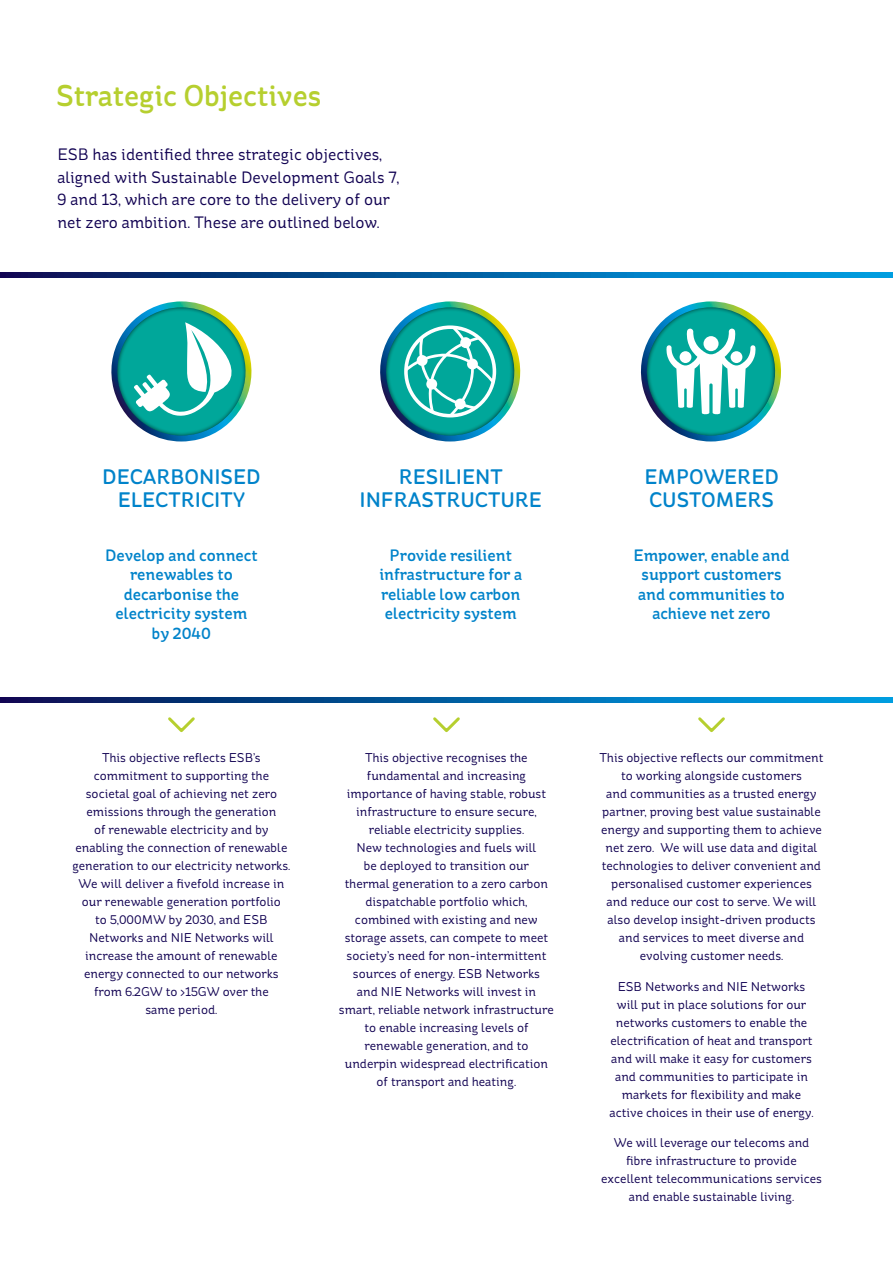
<style>
.page{position:relative;width:893px;height:1263px;background:#fff}
.page>*{position:absolute;margin:0;border:0;box-sizing:border-box;transform-origin:0 0}
.t1{font:500 30px "St Ryde";color:#b6cf2f}
.t2{font:500 21px/22.5px "St Ryde";color:#0083ca;text-align:center}
.t3{font:500 16.5px/19.5px "St Ryde";color:#0083ca;text-align:center}
.t4{font:16.5px/22.5px "St Ryde";color:#110252}
.t5{font:12.75px/18px "St Ryde";color:#110252;text-align:center}
</style>
<div class="page">
<svg style="left:0;top:273px;width:893px;height:4px"></svg>
<svg style="left:0;top:698px;width:893px;height:4px"></svg>
<svg style="left:111px;top:301px;width:141px;height:140px"></svg>
<svg style="left:380px;top:301px;width:141px;height:140px"></svg>
<svg style="left:641px;top:301px;width:140px;height:140px"></svg>
<svg style="left:168px;top:717px;width:27px;height:16px"></svg>
<svg style="left:433px;top:717px;width:27px;height:16px"></svg>
<svg style="left:698px;top:717px;width:27px;height:16px"></svg>
<h2 class="t1" style="left:56px;top:78px;width:267px">Strategic Objectives</h2>
<p class="t4" style="left:57px;top:144px;width:343px">ESB has identified three strategic objectives, aligned with Sustainable Development Goals 7, 9 and 13, which are core to the delivery of our net zero ambition. These are outlined below.</p>
<h3 class="t2" style="left:102px;top:466px;width:160px">DECARBONISED<br>ELECTRICITY</h3>
<p class="t3" style="left:105px;top:546px;width:154px">Develop and connect renewables to decarbonise the electricity system by 2040</p>
<p class="t5" style="left:72px;top:748px;width:219px">This objective reflects ESB’s commitment to supporting the societal goal of achieving net zero emissions through the generation<br>of renewable electricity and by enabling the connection of renewable generation to our electricity networks.<br>We will deliver a fivefold increase in our renewable generation portfolio<br>to 5,000MW by 2030, and ESB<br>Networks and NIE Networks will increase the amount of renewable energy connected to our networks from 6.2GW to &gt;15GW over the<br>same period.</p>
<h3 class="t2" style="left:359px;top:466px;width:184px">RESILIENT<br>INFRASTRUCTURE</h3>
<p class="t3" style="left:379px;top:546px;width:144px">Provide resilient infrastructure for a reliable low carbon electricity system</p>
<h3 class="t2" style="left:644px;top:466px;width:136px;text-align:left">EMPOWERED<br>CUSTOMERS</h3>
<p class="t3" style="left:633px;top:546px;width:158px">Empower, enable and support customers and communities to achieve net zero</p>
<p class="t5" style="left:339px;top:748px;width:216px">This objective recognises the fundamental and increasing importance of having stable, robust infrastructure to ensure secure, reliable electricity supplies.<br>New technologies and fuels will<br>be deployed to transition our<br>thermal generation to a zero carbon dispatchable portfolio which, combined with existing and new storage assets, can compete to meet society’s need for non-intermittent sources of energy. ESB Networks<br>and NIE Networks will invest in smart, reliable network infrastructure to enable increasing levels of renewable generation, and to underpin widespread electrification of transport and heating.</p>
<p class="t5" style="left:600px;top:748px;width:225px">This objective reflects our commitment to working alongside customers<br>and communities as a trusted energy partner, proving best value sustainable energy and supporting them to achieve net zero. We will use data and digital technologies to deliver convenient and personalised customer experiences and reduce our cost to serve. We will also develop insight-driven products and services to meet diverse and evolving customer needs.</p>
<p class="t5" style="left:610px;top:977px;width:205px">ESB Networks and NIE Networks will put in place solutions for our networks customers to enable the electrification of heat and transport and will make it easy for customers and communities to participate in markets for flexibility and make active choices in their use of energy.</p>
<p class="t5" style="left:601px;top:1134px;width:222px">We will leverage our telecoms and fibre infrastructure to provide excellent telecommunications services and enable sustainable living.</p>
</div>
